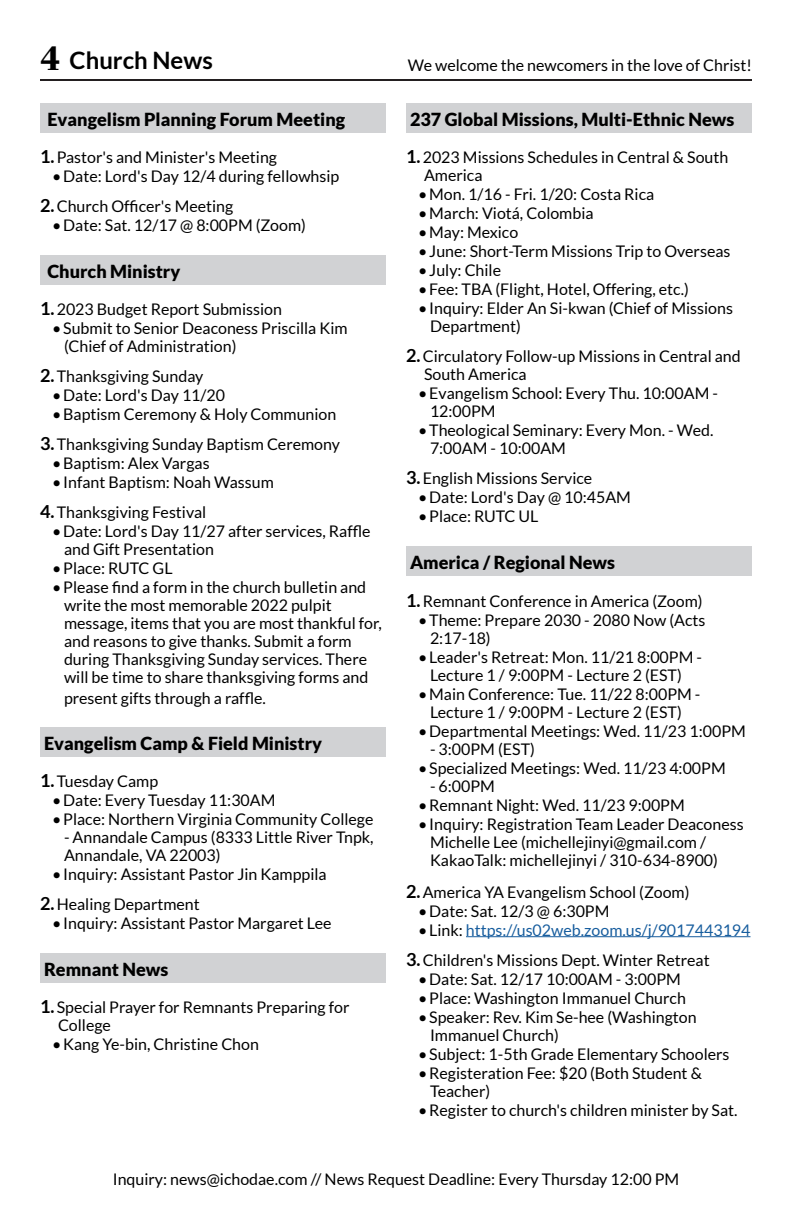
<style>
.page{position:relative;width:792px;height:1224px;background:#fff}
.page>*{position:absolute;margin:0;border:0;box-sizing:border-box;transform-origin:0 0}
.t1{font:700 24px "Lato";color:#000}
.t2{font:900 18px "Lato";color:#000}
.t3{font:16px/18px "Lato";color:#000}
.t4{font:16px "Lato";color:#175d9e}
.s1{font-family:"Frank Ruhl Libre";font-weight:900;font-size:36px}
.s2{font-weight:700;font-size:18px}
.s3{color:#000}
</style>
<div class="page">
<hr style="left:40px;top:79px;width:712px;height:2px;background:#231f20">
<div style="left:40px;top:103px;width:346px;height:30px;background:#d1d2d4"></div>
<div style="left:40px;top:255px;width:346px;height:30px;background:#d1d2d4"></div>
<div style="left:40px;top:727px;width:346px;height:30px;background:#d1d2d4"></div>
<div style="left:40px;top:953px;width:346px;height:30px;background:#d1d2d4"></div>
<hr style="left:466px;top:936px;width:285px;height:1px;background:#175d9e">
<div style="left:406px;top:103px;width:346px;height:30px;background:#d1d2d4"></div>
<div style="left:406px;top:546px;width:346px;height:30px;background:#d1d2d4"></div>
<p class="t1" style="left:40px;top:46px;width:174px"><span class="s1">4</span> Church News</p>
<p class="t2" style="left:47px;top:109px;width:299px">Evangelism Planning Forum Meeting</p>
<p class="t3" style="left:40px;top:149px;width:239px"><span class="s2">1.</span>Pastor's and Minister's Meeting</p>
<p class="t3" style="left:52px;top:168px;width:289px">•Date: Lord's Day 12/4 during fellowhsip</p>
<p class="t3" style="left:40px;top:198px;width:195px"><span class="s2">2.</span>Church Officer's Meeting</p>
<p class="t3" style="left:52px;top:217px;width:256px">•Date: Sat. 12/17 @ 8:00PM (Zoom)</p>
<p class="t2" style="left:47px;top:261px;width:134px">Church Ministry</p>
<p class="t3" style="left:40px;top:300px;width:244px"><span class="s2">1.</span>2023 Budget Report Submission</p>
<p class="t3" style="left:64px;top:319px;width:285px;text-indent:-12px">•Submit to Senior Deaconess Priscilla Kim (Chief of Administration)</p>
<p class="t3" style="left:40px;top:367px;width:165px"><span class="s2">2.</span>Thanksgiving Sunday</p>
<p class="t3" style="left:52px;top:386px;width:175px">•Date: Lord's Day 11/20</p>
<p class="t3" style="left:52px;top:405px;width:286px">•Baptism Ceremony &amp; Holy Communion</p>
<p class="t3" style="left:40px;top:435px;width:302px"><span class="s2">3.</span>Thanksgiving Sunday Baptism Ceremony</p>
<p class="t3" style="left:52px;top:454px;width:159px">•Baptism: Alex Vargas</p>
<p class="t3" style="left:52px;top:473px;width:223px">•Infant Baptism: Noah Wassum</p>
<p class="t3" style="left:40px;top:503px;width:168px"><span class="s2">4.</span>Thanksgiving Festival</p>
<p class="t3" style="left:64px;top:522px;width:308px;text-indent:-12px">•Date: Lord's Day 11/27 after services, Raffle and Gift Presentation</p>
<p class="t3" style="left:52px;top:559px;width:122px">•Place: RUTC GL</p>
<p class="t3" style="left:64px;top:578px;width:319px;text-indent:-12px">•Please find a form in the church bulletin and write the most memorable 2022 pulpit message, items that you are most thankful for, and reasons to give thanks. Submit a form during Thanksgiving Sunday services. There will be time to share thanksgiving forms and</p>
<p class="t3" style="left:64px;top:689px;width:203px">present gifts through a raffle.</p>
<p class="t2" style="left:44px;top:733px;width:280px">Evangelism Camp &amp; Field Ministry</p>
<p class="t3" style="left:40px;top:773px;width:120px"><span class="s2">1.</span>Tuesday Camp</p>
<p class="t3" style="left:52px;top:792px;width:225px">•Date: Every Tuesday 11:30AM</p>
<p class="t3" style="left:52px;top:811px;width:323px">•Place: Northern Virginia Community College</p>
<p class="t3" style="left:64px;top:829px;width:311px">- Annandale Campus (8333 Little River Tnpk,<br>Annandale, VA 22003)</p>
<p class="t3" style="left:52px;top:866px;width:276px">•Inquiry: Assistant Pastor Jin Kamppila</p>
<p class="t3" style="left:40px;top:896px;width:161px"><span class="s2">2.</span>Healing Department</p>
<p class="t3" style="left:52px;top:915px;width:281px">•Inquiry: Assistant Pastor Margaret Lee</p>
<p class="t2" style="left:44px;top:959px;width:126px">Remnant News</p>
<p class="t3" style="left:58px;top:998px;width:293px;text-indent:-18px"><span class="s2">1.</span> Special Prayer for Remnants Preparing for<br>College</p>
<p class="t3" style="left:52px;top:1035px;width:209px">•Kang Ye-bin, Christine Chon</p>
<p class="t3" style="left:408px;top:57px;width:346px">We welcome the newcomers in the love of Christ!</p>
<p class="t2" style="left:410px;top:109px;width:326px">237 Global Missions, Multi-Ethnic News</p>
<p class="t3" style="left:424px;top:149px;width:306px;text-indent:-18px"><span class="s2">1.</span>2023 Missions Schedules in Central &amp; South<br>America</p>
<p class="t3" style="left:418px;top:186px;width:238px">•Mon. 1/16 - Fri. 1/20: Costa Rica</p>
<p class="t3" style="left:418px;top:205px;width:177px">•March: Viotá, Colombia</p>
<p class="t3" style="left:418px;top:224px;width:102px">•May: Mexico</p>
<p class="t3" style="left:418px;top:243px;width:314px">•June: Short-Term Missions Trip to Overseas</p>
<p class="t3" style="left:418px;top:262px;width:85px">•July: Chile</p>
<p class="t3" style="left:418px;top:281px;width:272px">•Fee: TBA (Flight, Hotel, Offering, etc.)</p>
<p class="t3" style="left:430px;top:300px;width:304px;text-indent:-12px">•Inquiry: Elder An Si-kwan (Chief of Missions<br>Department)</p>
<p class="t3" style="left:424px;top:348px;width:318px;text-indent:-18px"><span class="s2">2.</span>Circulatory Follow-up Missions in Central and<br>South America</p>
<p class="t3" style="left:430px;top:385px;width:290px;text-indent:-12px">•Evangelism School: Every Thu. 10:00AM -<br>12:00PM</p>
<p class="t3" style="left:430px;top:422px;width:285px;text-indent:-12px">•Theological Seminary: Every Mon. - Wed.<br>7:00AM - 10:00AM</p>
<p class="t3" style="left:406px;top:470px;width:188px"><span class="s2">3.</span>English Missions Service</p>
<p class="t3" style="left:418px;top:489px;width:215px">•Date: Lord's Day @ 10:45AM</p>
<p class="t3" style="left:418px;top:508px;width:122px">•Place: RUTC UL</p>
<p class="t2" style="left:410px;top:552px;width:207px">America / Regional News</p>
<p class="t3" style="left:406px;top:593px;width:298px"><span class="s2">1.</span>Remnant Conference in America (Zoom)</p>
<p class="t3" style="left:430px;top:612px;width:277px;text-indent:-12px">•Theme: Prepare 2030 - 2080 Now (Acts<br>2:17-18)</p>
<p class="t3" style="left:418px;top:649px;width:286px;text-align:center">•Leader's Retreat: Mon. 11/21 8:00PM -<br>Lecture 1 / 9:00PM - Lecture 2 (EST)</p>
<p class="t3" style="left:418px;top:686px;width:284px;text-align:center">•Main Conference: Tue. 11/22 8:00PM -<br>Lecture 1 / 9:00PM - Lecture 2 (EST)</p>
<p class="t3" style="left:418px;top:723px;width:329px">•Departmental Meetings: Wed. 11/23 1:00PM</p>
<p class="t3" style="left:430px;top:741px;width:106px">- 3:00PM (EST)</p>
<p class="t3" style="left:418px;top:760px;width:309px">•Specialized Meetings: Wed. 11/23 4:00PM</p>
<p class="t3" style="left:430px;top:778px;width:67px">- 6:00PM</p>
<p class="t3" style="left:418px;top:797px;width:268px">•Remnant Night: Wed. 11/23 9:00PM</p>
<p class="t3" style="left:430px;top:816px;width:315px;text-indent:-12px">•Inquiry: Registration Team Leader Deaconess<br>Michelle Lee (michellejinyi@gmail.com /<br>KakaoTalk: michellejinyi / 310-634-8900)</p>
<p class="t3" style="left:406px;top:883px;width:285px"><span class="s2">2.</span>America YA Evangelism School (Zoom)</p>
<p class="t3" style="left:418px;top:902px;width:193px">•Date: Sat. 12/3 @ 6:30PM</p>
<p class="t4" style="left:418px;top:921px;width:334px"><span class="s3">•Link:</span> https://us02web.zoom.us/j/9017443194</p>
<p class="t3" style="left:406px;top:951px;width:305px"><span class="s2">3.</span>Children's Missions Dept. Winter Retreat</p>
<p class="t3" style="left:418px;top:970px;width:264px">•Date: Sat. 12/17 10:00AM - 3:00PM</p>
<p class="t3" style="left:418px;top:989px;width:270px">•Place: Washington Immanuel Church</p>
<p class="t3" style="left:430px;top:1008px;width:268px;text-indent:-12px">•Speaker: Rev. Kim Se-hee (Washington<br>Immanuel Church)</p>
<p class="t3" style="left:418px;top:1045px;width:313px">•Subject: 1-5th Grade Elementary Schoolers</p>
<p class="t3" style="left:430px;top:1064px;width:273px;text-indent:-12px">•Registeration Fee: $20 (Both Student &amp;<br>Teacher)</p>
<p class="t3" style="left:418px;top:1101px;width:321px">•Register to church's children minister by Sat.</p>
<p class="t3" style="left:113px;top:1170px;width:568px">Inquiry: news@ichodae.com // News Request Deadline: Every Thursday 12:00 PM</p>
</div>
